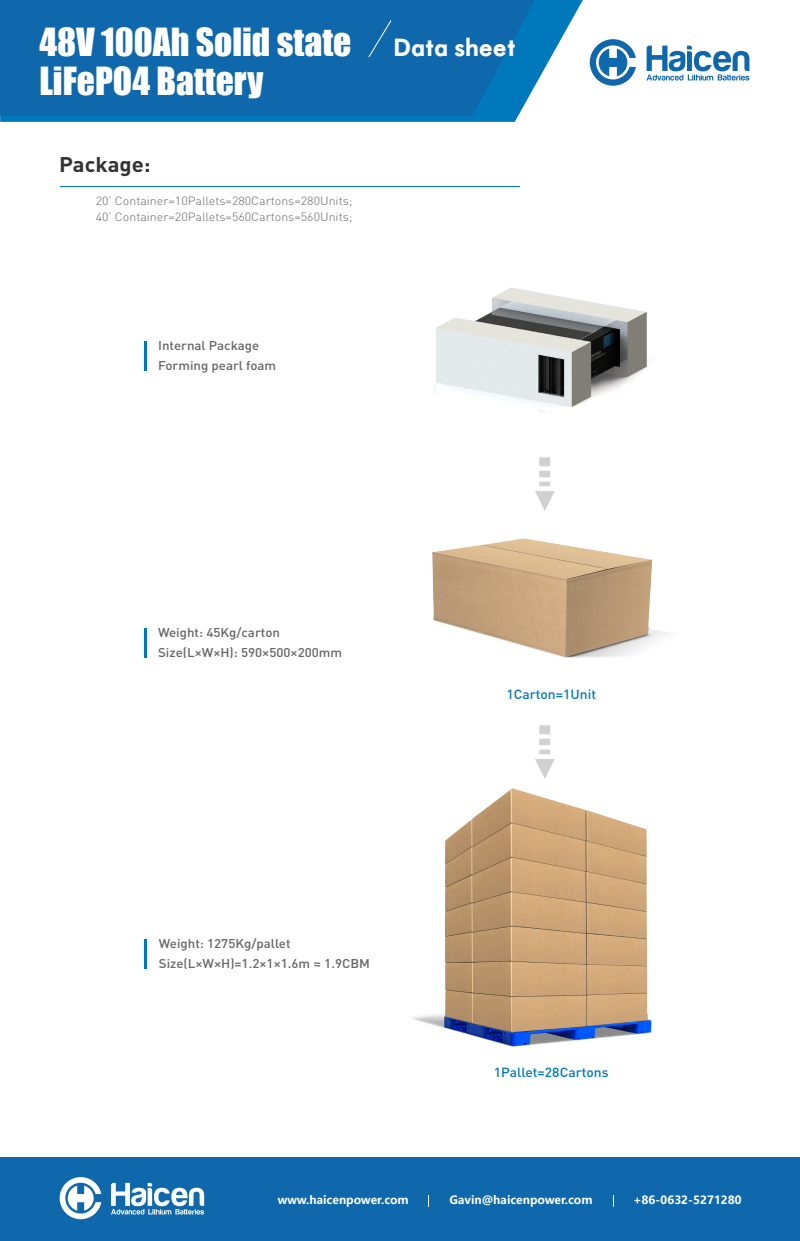
<style>
.page{position:relative;width:800px;height:1241px;background:#fff}
.page>*{position:absolute;margin:0;border:0;box-sizing:border-box;transform-origin:0 0}
.t1{font:35.62px/39px "Impact";color:#fff}
.t2{font:700 21px "DIN";color:#333;scale:1.05 1}
.t3{font:500 13.12px "DIN";color:#0079bc;scale:1.05 1}
.t4{font:500 12.62px/19.9px "DIN";color:#666;scale:1.05 1}
.t5{font:300 11.81px/15.5px "DIN";color:#666;scale:1.05 1}
.t6{font:700 11.25px "Microsoft Ya Hei";color:#fff}
.s1{font-family:"Motor Oil 1937 M54";font-size:23.62px}
</style>
<div class="page">
<div style="left:0;top:1156px;width:800px;height:84px;background:#0e68ab"></div>
<svg style="left:111px;top:1182px;width:93px;height:32px"></svg>
<svg style="left:60px;top:1177px;width:41px;height:41px"></svg>
<img style="left:432px;top:538px;width:237px;height:120px">
<hr style="left:61px;top:186px;width:459px;height:1px;background:#0079bc">
<svg style="left:535px;top:491px;width:20px;height:20px"></svg>
<svg style="left:539px;top:481px;width:11px;height:5px"></svg>
<div style="left:539px;top:470px;width:12px;height:8px;background:#d1d1d1;border:1px solid #fff"></div>
<div style="left:539px;top:456px;width:12px;height:11px;background:#d1d1d1;border:1px solid #fff"></div>
<svg style="left:535px;top:759px;width:20px;height:20px"></svg>
<svg style="left:539px;top:749px;width:11px;height:5px"></svg>
<div style="left:539px;top:737px;width:12px;height:8px;background:#d1d1d1;border:1px solid #fff"></div>
<div style="left:539px;top:724px;width:12px;height:10px;background:#d1d1d1;border:1px solid #fff"></div>
<img style="left:412px;top:788px;width:241px;height:259px">
<hr style="left:145px;top:341px;width:2px;height:29px;background:#0079bc">
<img style="left:434px;top:287px;width:213px;height:125px">
<hr style="left:145px;top:628px;width:2px;height:29px;background:#0079bc">
<hr style="left:145px;top:939px;width:2px;height:29px;background:#0079bc">
<svg style="left:0;top:0;width:583px;height:122px;fill:#0079bc"></svg>
<div style="left:0;top:0;width:535px;height:116px;background:#0e68ab"></div>
<svg style="left:647px;top:46px;width:103px;height:35px"></svg>
<svg style="left:590px;top:39px;width:46px;height:47px"></svg>
<svg style="left:368px;top:20px;width:24px;height:38px"></svg>
<h1 class="t1" style="left:39px;top:21px;width:478px">48V 100Ah Solid state <span class="s1">Data sheet<br></span>LiFePO4 Battery</h1>
<h2 class="t2" style="left:59px;top:151px;width:89px">Package:</h2>
<p class="t5" style="left:96px;top:193px;width:246px">20’ Container=10Pallets=280Cartons=280Units;<br>40’ Container=20Pallets=560Cartons=560Units;</p>
<p class="t4" style="left:158px;top:335px;width:114px">Internal Package<br>Forming pearl foam</p>
<p class="t4" style="left:158px;top:622px;width:177px">Weight: 45Kg/carton<br>Size(L×W×H): 590×500×200mm</p>
<p class="t4" style="left:159px;top:932px;width:203px">Weight: 1275Kg/pallet<br>Size(L×W×H)=1.2×1×1.6m ≈ 1.9CBM</p>
<p class="t3" style="left:506px;top:686px;width:87px">1Carton=1Unit</p>
<p class="t3" style="left:494px;top:1063px;width:111px">1Pallet=28Cartons</p>
<p class="t6" style="left:278px;top:1191px;width:132px">www.haicenpower.com</p>
<p class="t6" style="left:449px;top:1191px;width:145px">Gavin@haicenpower.com</p>
<p class="t6" style="left:633px;top:1191px;width:110px">+86-0632-5271280</p>
</div>
